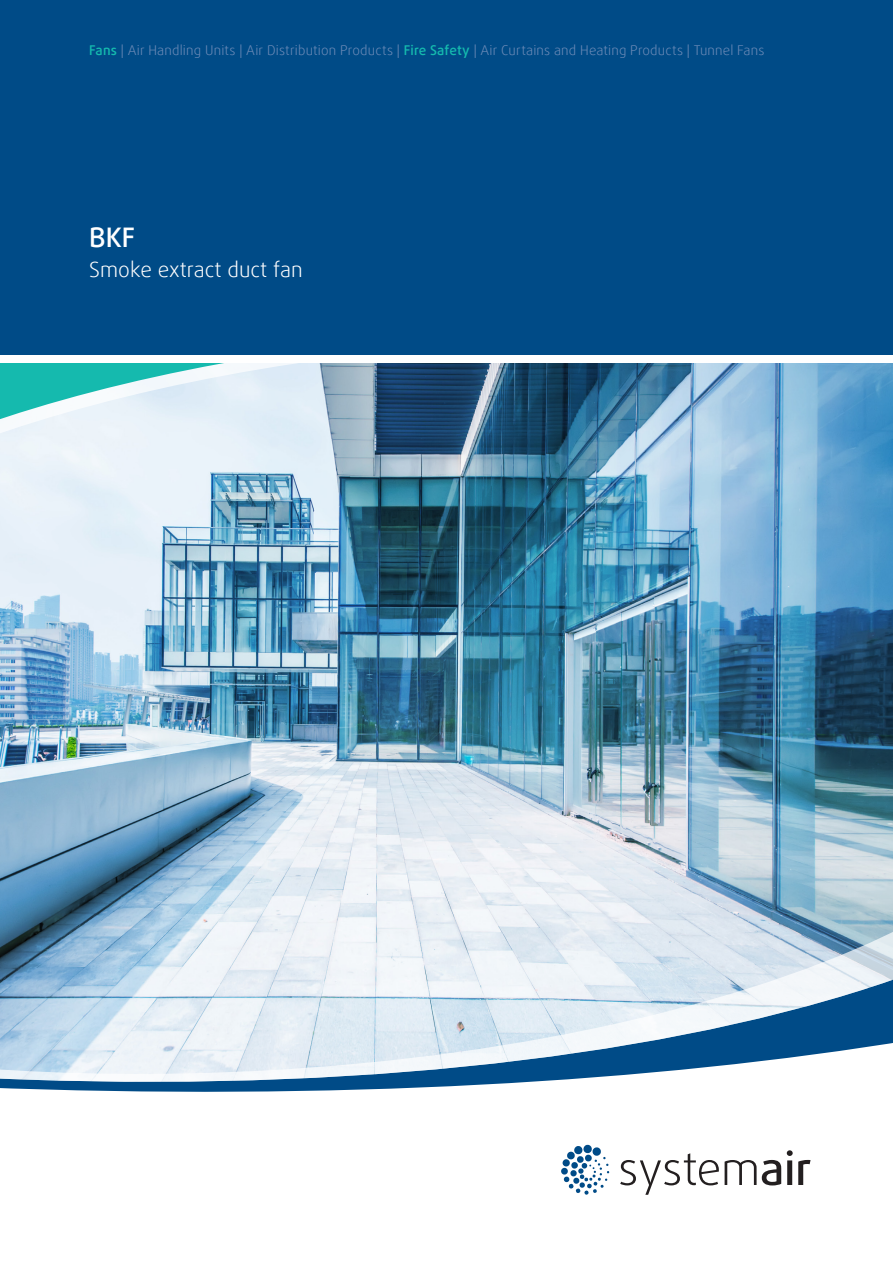
<style>
.page{position:relative;width:893px;height:1263px;background:#fff}
.page>*{position:absolute;margin:0;border:0;box-sizing:border-box;transform-origin:0 0}
.t1{font:500 27px "Daxline Offc Pro";color:#fff}
.t2{font:300 21px "Daxline Offc Pro";color:#fff}
.t3{font:300 13.5px "Daxline Offc Pro";letter-spacing:.015em;color:#6f8cb8}
.s1{font-weight:500;color:#15baae}
</style>
<div class="page">
<img style="left:0;top:363px;width:893px;height:558px">
<svg style="left:0;top:921px;width:893px;height:171px"></svg>
<svg style="left:0;top:363px;width:601px;height:78px;background:#90abbf"></svg>
<svg style="left:0;top:363px;width:590px;height:63px;background:#78a6b6"></svg>
<div style="left:0;top:0;width:893px;height:354px;background:#004b87"></div>
<svg style="left:620px;top:1150px;width:191px;height:45px"></svg>
<svg style="left:561px;top:1144px;width:48px;height:51px"></svg>
<p class="t3" style="left:89px;top:41px;width:677px"><span class="s1">Fans</span> | Air Handling Units | Air Distribution Products | <span class="s1">Fire Safety</span> | Air Curtains and Heating Products | Tunnel Fans</p>
<p class="t1" style="left:89px;top:219px;width:47px">BKF</p>
<p class="t2" style="left:89px;top:256px;width:215px">Smoke extract duct fan</p>
</div>
